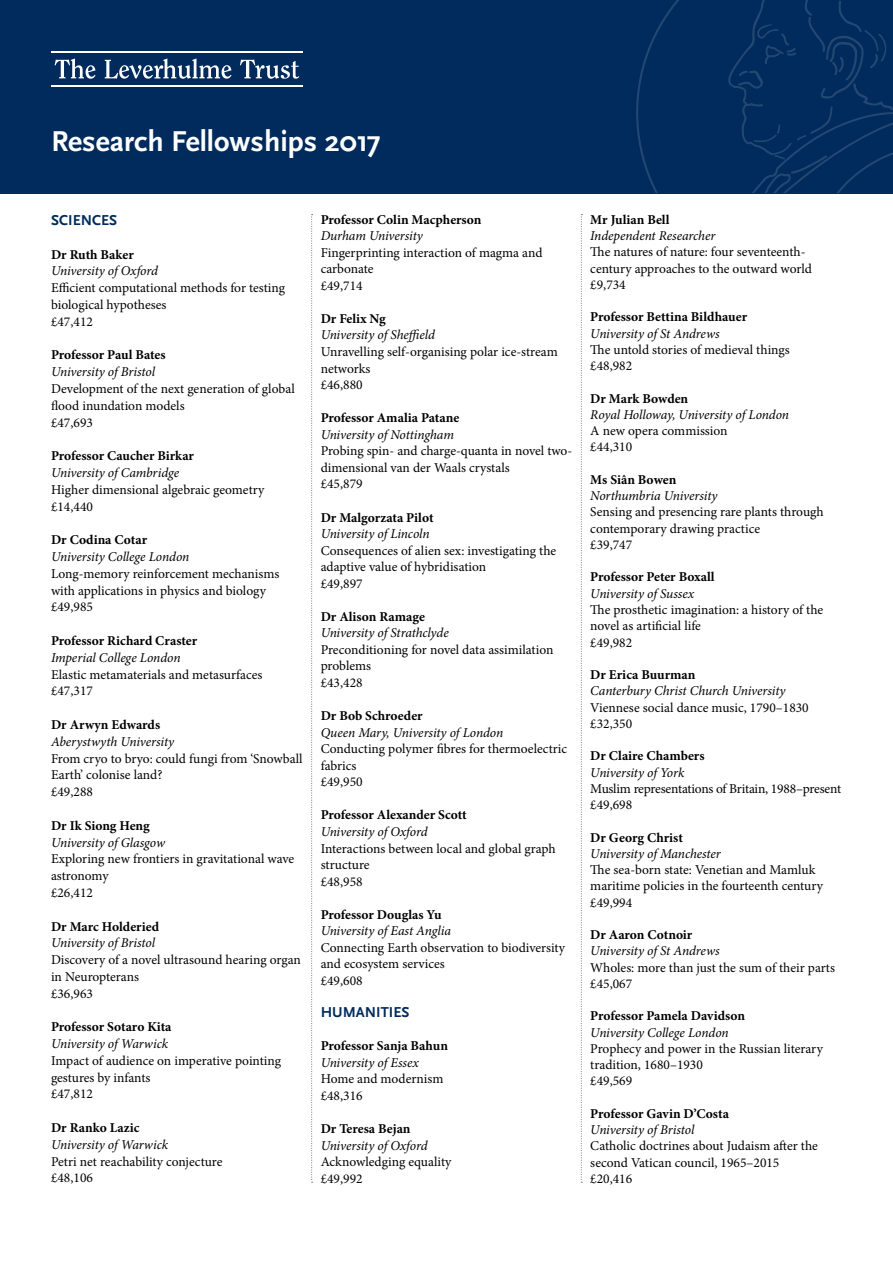
<style>
.page{position:relative;width:893px;height:1263px;background:#fff}
.page>*{position:absolute;margin:0;border:0;box-sizing:border-box;transform-origin:0 0}
.t1{font:700 30px "Scala Sans OT";color:#fff}
.t2{font:700 15px "Scala Sans OT";color:#002b5c}
.t3{font:13.5px/16.5px "Minion Pro";color:#000}
.t4{font:italic 13.5px "Minion Pro";letter-spacing:-.01em;color:#000}
.t5{font:700 13.5px "Minion Pro";color:#000}
</style>
<div class="page">
<svg style="left:311px;top:214px;width:2px;height:969px"></svg>
<svg style="left:581px;top:214px;width:1px;height:969px"></svg>
<div style="left:0;top:0;width:893px;height:193px;background:#002b5c"></div>
<svg style="left:636px;top:0;width:43px;height:193px"></svg>
<svg style="left:728px;top:0;width:165px;height:193px"></svg>
<hr style="left:51px;top:51px;width:252px;height:1px;background:#fff">
<hr style="left:51px;top:86px;width:252px;height:1px;background:#fff">
<svg style="left:55px;top:58px;width:41px;height:21px"></svg>
<svg style="left:105px;top:58px;width:126px;height:21px"></svg>
<svg style="left:240px;top:59px;width:59px;height:20px"></svg>
<h1 class="t1" style="left:51px;top:124px;width:331px">Research Fellowships 2017</h1>
<p class="t2" style="left:51px;top:212px;width:68px">SCIENCES</p>
<p class="t5" style="left:51px;top:245px;width:84px">Dr Ruth Baker</p>
<p class="t4" style="left:51px;top:262px;width:108px">University of Oxford</p>
<p class="t3" style="left:51px;top:280px;width:236px">Efficient computational methods for testing biological hypotheses<br>£47,412</p>
<p class="t5" style="left:51px;top:346px;width:116px">Professor Paul Bates</p>
<p class="t4" style="left:51px;top:363px;width:106px">University of Bristol</p>
<p class="t3" style="left:51px;top:380px;width:245px">Development of the next generation of global flood inundation models<br>£47,693</p>
<p class="t5" style="left:51px;top:446px;width:145px">Professor Caucher Birkar</p>
<p class="t4" style="left:51px;top:463px;width:130px">University of Cambridge</p>
<p class="t3" style="left:51px;top:481px;width:215px">Higher dimensional algebraic geometry £14,440</p>
<p class="t5" style="left:51px;top:530px;width:98px">Dr Codina Cotar</p>
<p class="t4" style="left:51px;top:547px;width:140px">University College London</p>
<p class="t3" style="left:51px;top:565px;width:230px">Long-memory reinforcement mechanisms with applications in physics and biology £49,985</p>
<p class="t5" style="left:51px;top:631px;width:148px">Professor Richard Craster</p>
<p class="t4" style="left:51px;top:648px;width:131px">Imperial College London</p>
<p class="t3" style="left:51px;top:666px;width:213px">Elastic metamaterials and metasurfaces £47,317</p>
<p class="t5" style="left:51px;top:715px;width:111px">Dr Arwyn Edwards</p>
<p class="t4" style="left:51px;top:732px;width:125px">Aberystwyth University</p>
<p class="t3" style="left:51px;top:750px;width:253px">From cryo to bryo: could fungi from ‘Snowball<br>Earth’ colonise land?<br>£49,288</p>
<p class="t5" style="left:51px;top:816px;width:100px">Dr Ik Siong Heng</p>
<p class="t4" style="left:51px;top:833px;width:116px">University of Glasgow</p>
<p class="t3" style="left:51px;top:851px;width:245px">Exploring new frontiers in gravitational wave astronomy<br>£26,412</p>
<p class="t5" style="left:51px;top:917px;width:110px">Dr Marc Holderied</p>
<p class="t4" style="left:51px;top:934px;width:106px">University of Bristol</p>
<p class="t3" style="left:51px;top:951px;width:251px">Discovery of a novel ultrasound hearing organ in Neuropterans<br>£36,963</p>
<p class="t5" style="left:51px;top:1017px;width:122px">Professor Sotaro Kita</p>
<p class="t4" style="left:51px;top:1034px;width:119px">University of Warwick</p>
<p class="t3" style="left:51px;top:1052px;width:232px">Impact of audience on imperative pointing gestures by infants<br>£47,812</p>
<p class="t5" style="left:51px;top:1118px;width:90px">Dr Ranko Lazic</p>
<p class="t4" style="left:51px;top:1135px;width:119px">University of Warwick</p>
<p class="t3" style="left:51px;top:1153px;width:173px">Petri net reachability conjecture £48,106</p>
<p class="t5" style="left:321px;top:210px;width:162px">Professor Colin Macpherson</p>
<p class="t4" style="left:321px;top:227px;width:104px">Durham University</p>
<p class="t3" style="left:321px;top:244px;width:223px">Fingerprinting interaction of magma and carbonate<br>£49,714</p>
<p class="t5" style="left:321px;top:309px;width:67px">Dr Felix Ng</p>
<p class="t4" style="left:321px;top:326px;width:116px">University of Sheffield</p>
<p class="t3" style="left:321px;top:343px;width:239px">Unravelling self-organising polar ice-stream networks<br>£46,880</p>
<p class="t5" style="left:321px;top:408px;width:140px">Professor Amalia Patane</p>
<p class="t4" style="left:321px;top:425px;width:135px">University of Nottingham</p>
<p class="t3" style="left:321px;top:443px;width:253px">Probing spin- and charge-quanta in novel two&shy;dimensional van der Waals crystals<br>£45,879</p>
<p class="t5" style="left:321px;top:508px;width:115px">Dr Malgorzata Pilot</p>
<p class="t4" style="left:321px;top:524px;width:110px">University of Lincoln</p>
<p class="t3" style="left:321px;top:542px;width:237px">Consequences of alien sex: investigating the adaptive value of hybridisation<br>£49,897</p>
<p class="t5" style="left:321px;top:607px;width:106px">Dr Alison Ramage</p>
<p class="t4" style="left:321px;top:624px;width:130px">University of Strathclyde</p>
<p class="t3" style="left:321px;top:641px;width:234px">Preconditioning for novel data assimilation problems<br>£43,428</p>
<p class="t5" style="left:321px;top:706px;width:104px">Dr Bob Schroeder</p>
<p class="t4" style="left:321px;top:723px;width:184px">Queen Mary, University of London</p>
<p class="t3" style="left:321px;top:741px;width:248px">Conducting polymer fibres for thermoelectric fabrics<br>£49,950</p>
<p class="t5" style="left:321px;top:806px;width:148px">Professor Alexander Scott</p>
<p class="t4" style="left:321px;top:822px;width:108px">University of Oxford</p>
<p class="t3" style="left:321px;top:840px;width:237px">Interactions between local and global graph structure<br>£48,958</p>
<p class="t5" style="left:321px;top:905px;width:122px">Professor Douglas Yu</p>
<p class="t4" style="left:321px;top:922px;width:132px">University of East Anglia</p>
<p class="t3" style="left:321px;top:939px;width:246px">Connecting Earth observation to biodiversity and ecosystem services<br>£49,608</p>
<p class="t2" style="left:321px;top:1004px;width:90px">HUMANITIES</p>
<p class="t5" style="left:321px;top:1036px;width:129px">Professor Sanja Bahun</p>
<p class="t4" style="left:321px;top:1053px;width:100px">University of Essex</p>
<p class="t3" style="left:321px;top:1071px;width:124px">Home and modernism £48,316</p>
<p class="t5" style="left:321px;top:1119px;width:91px">Dr Teresa Bejan</p>
<p class="t4" style="left:321px;top:1136px;width:108px">University of Oxford</p>
<p class="t3" style="left:321px;top:1154px;width:132px">Acknowledging equality £49,992</p>
<p class="t5" style="left:590px;top:210px;width:81px">Mr Julian Bell</p>
<p class="t4" style="left:590px;top:227px;width:127px">Independent Researcher</p>
<p class="t3" style="left:590px;top:244px;width:223px">The natures of nature: four seventeenth&shy;century approaches to the outward world £9,734</p>
<p class="t5" style="left:590px;top:308px;width:158px">Professor Bettina Bildhauer</p>
<p class="t4" style="left:590px;top:324px;width:131px">University of St Andrews</p>
<p class="t3" style="left:590px;top:342px;width:201px">The untold stories of medieval things £48,982</p>
<p class="t5" style="left:590px;top:389px;width:99px">Dr Mark Bowden</p>
<p class="t4" style="left:590px;top:405px;width:200px">Royal Holloway, University of London</p>
<p class="t3" style="left:590px;top:423px;width:139px">A new opera commission £44,310</p>
<p class="t5" style="left:590px;top:470px;width:88px">Ms Siân Bowen</p>
<p class="t4" style="left:590px;top:487px;width:129px">Northumbria University</p>
<p class="t3" style="left:590px;top:504px;width:235px">Sensing and presencing rare plants through contemporary drawing practice<br>£39,747</p>
<p class="t5" style="left:590px;top:568px;width:126px">Professor Peter Boxall</p>
<p class="t4" style="left:590px;top:584px;width:105px">University of Sussex</p>
<p class="t3" style="left:590px;top:602px;width:234px">The prosthetic imagination: a history of the novel as artificial life<br>£49,982</p>
<p class="t5" style="left:590px;top:665px;width:107px">Dr Erica Buurman</p>
<p class="t4" style="left:590px;top:682px;width:197px">Canterbury Christ Church University</p>
<p class="t3" style="left:590px;top:699px;width:220px">Viennese social dance music, 1790–1830 £32,350</p>
<p class="t5" style="left:590px;top:746px;width:116px">Dr Claire Chambers</p>
<p class="t4" style="left:590px;top:763px;width:96px">University of York</p>
<p class="t3" style="left:590px;top:780px;width:252px">Muslim representations of Britain, 1988–present £49,698</p>
<p class="t5" style="left:590px;top:828px;width:94px">Dr Georg Christ</p>
<p class="t4" style="left:590px;top:844px;width:132px">University of Manchester</p>
<p class="t3" style="left:590px;top:862px;width:234px">The sea-born state: Venetian and Mamluk maritime policies in the fourteenth century £49,994</p>
<p class="t5" style="left:590px;top:925px;width:104px">Dr Aaron Cotnoir</p>
<p class="t4" style="left:590px;top:942px;width:131px">University of St Andrews</p>
<p class="t3" style="left:590px;top:959px;width:246px">Wholes: more than just the sum of their parts £45,067</p>
<p class="t5" style="left:590px;top:1006px;width:156px">Professor Pamela Davidson</p>
<p class="t4" style="left:590px;top:1023px;width:140px">University College London</p>
<p class="t3" style="left:590px;top:1040px;width:234px">Prophecy and power in the Russian literary tradition, 1680–1930<br>£49,569</p>
<p class="t5" style="left:590px;top:1104px;width:140px">Professor Gavin D’Costa</p>
<p class="t4" style="left:590px;top:1121px;width:106px">University of Bristol</p>
<p class="t3" style="left:590px;top:1138px;width:229px">Catholic doctrines about Judaism after the second Vatican council, 1965–2015 £20,416</p>
</div>
